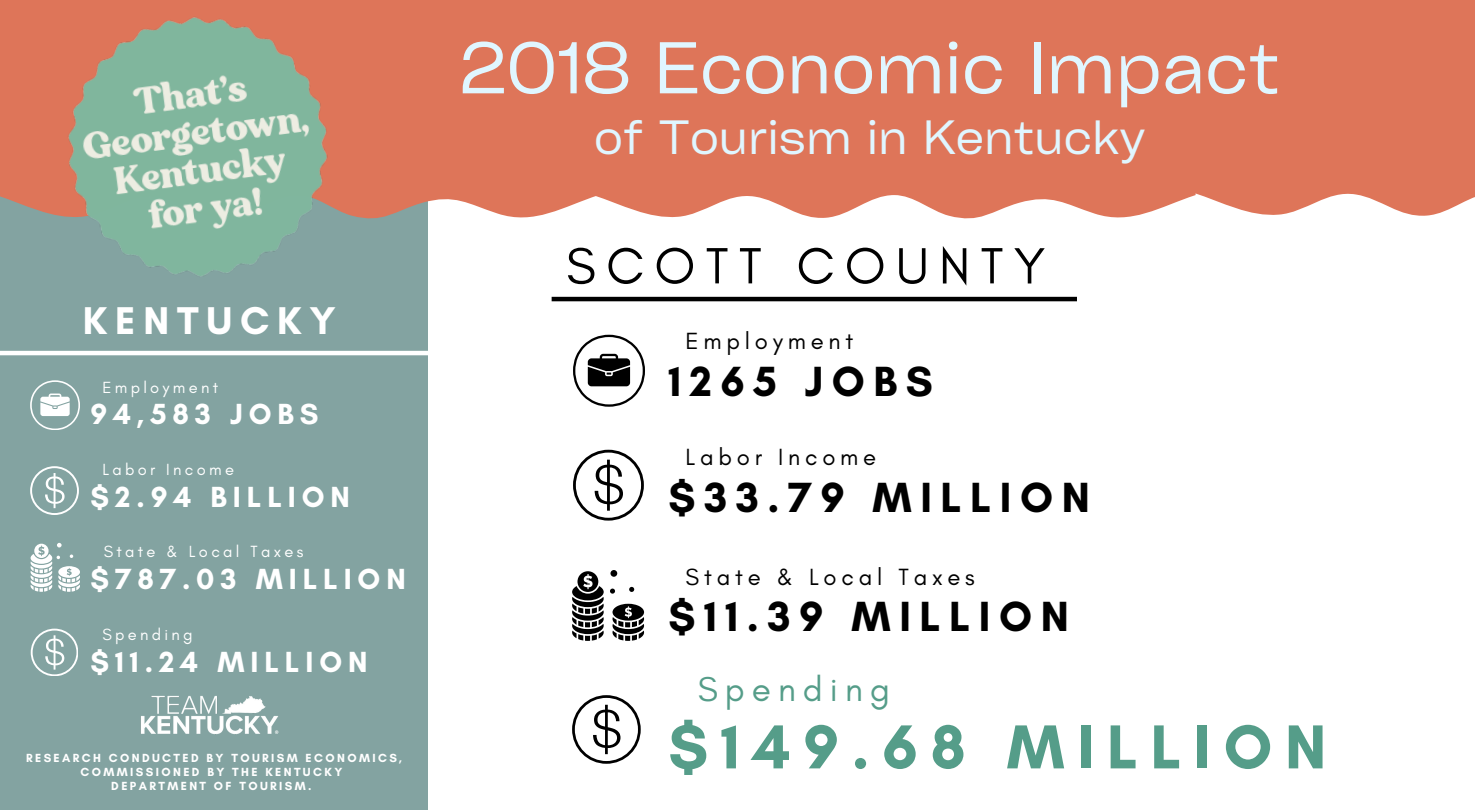
<style>
.page{position:relative;width:1475px;height:810px;background:#fff}
.page>*{position:absolute;margin:0;border:0;box-sizing:border-box;transform-origin:0 0}
.t1{font:70.05px "Cy Grotesk Key";color:#e0f6ff}
.t2{font:700 63.15px "Glacial Indifference";letter-spacing:.2em;color:#559d89}
.t3{font:51.9px "Glacial Indifference";letter-spacing:.2em;color:#000}
.t4{font:46.05px "Cy Grotesk Key";color:#e0f6ff}
.t5{font:700 43.05px "Glacial Indifference";letter-spacing:.2em;color:#000}
.t6{font:700 42.9px "Glacial Indifference";letter-spacing:.2em;color:#000}
.t7{font:700 39.45px "Glacial Indifference";letter-spacing:.2em;color:#fff}
.t8{font:35.1px "Glacial Indifference";letter-spacing:.2em;color:#559d89}
.t9{font:700 29.7px "Glacial Indifference";letter-spacing:.2em;color:#fff}
.t10{font:23.85px "Glacial Indifference";letter-spacing:.2em;color:#000}
.t11{font:16.5px "Glacial Indifference";letter-spacing:.2em;color:#fff}
.t12{font:700 12px/14px "Glacial Indifference";letter-spacing:.2em;color:#fff;text-align:center}
</style>
<div class="page">
<div style="left:599px;top:0;width:595px;height:219px;background:#de7559"></div>
<div style="left:1194px;top:0;width:281px;height:216px;background:#de7559"></div>
<div style="left:0;top:162px;width:428px;height:648px;background:#83a3a1"></div>
<div style="left:0;top:0;width:599px;height:219px;background:#de7559"></div>
<img style="left:37px;top:0;width:326px;height:276px">
<img style="left:140px;top:695px;width:139px;height:40px">
<svg style="left:30px;top:380px;width:50px;height:50px"></svg>
<svg style="left:30px;top:466px;width:49px;height:49px"></svg>
<svg style="left:31px;top:629px;width:47px;height:47px"></svg>
<svg style="left:31px;top:543px;width:49px;height:49px"></svg>
<hr style="left:552px;top:297px;width:525px;height:4px;background:#000">
<svg style="left:573px;top:335px;width:72px;height:72px"></svg>
<svg style="left:573px;top:450px;width:71px;height:71px"></svg>
<svg style="left:572px;top:695px;width:69px;height:69px"></svg>
<svg style="left:629px;top:587px;width:5px;height:5px"></svg>
<svg style="left:610px;top:589px;width:5px;height:5px"></svg>
<div style="left:610px;top:570px;width:7px;height:7px;background:#000;border-radius:50%"></div>
<svg style="left:612px;top:604px;width:32px;height:37px"></svg>
<svg style="left:572px;top:571px;width:32px;height:70px"></svg>
<hr style="left:0;top:351px;width:432px;height:4px;background:#fff">
<p class="t7" style="left:83px;top:296px;width:254px">KENTUCKY</p>
<h4 class="t11" style="left:102px;top:377px;width:117px">Employment</h4>
<h3 class="t9" style="left:91px;top:396px;width:230px">94,583 JOBS</h3>
<p class="t11" style="left:102px;top:459px;width:133px">Labor Income</p>
<p class="t9" style="left:91px;top:479px;width:261px">$2.94 BILLION</p>
<p class="t11" style="left:104px;top:542px;width:201px">State &amp; Local Taxes</p>
<h5 class="t9" style="left:91px;top:561px;width:317px">$787.03 MILLION</h5>
<h5 class="t11" style="left:102px;top:624px;width:92px">Spending</h5>
<p class="t9" style="left:91px;top:644px;width:278px">$11.24 MILLION</p>
<p class="t12" style="left:26px;top:750px;width:378px">RESEARCH CONDUCTED BY TOURISM ECONOMICS,<br>COMMISSIONED BY THE KENTUCKY</p>
<p class="t12" style="left:111px;top:778px;width:202px">DEPARTMENT OF TOURISM.</p>
<p class="t1" style="left:460px;top:23px;width:822px">2018 Economic Impact</p>
<p class="t4" style="left:594px;top:108px;width:553px">of Tourism in Kentucky</p>
<h5 class="t3" style="left:566px;top:234px;width:481px">SCOTT COUNTY</h5>
<p class="t10" style="left:686px;top:327px;width:169px">Employment</p>
<p class="t6" style="left:668px;top:355px;width:266px">1265 JOBS</p>
<p class="t10" style="left:686px;top:442px;width:192px">Labor Income</p>
<h5 class="t5" style="left:668px;top:471px;width:423px">$33.79 MILLION</h5>
<p class="t10" style="left:686px;top:562px;width:291px">State &amp; Local Taxes</p>
<p class="t5" style="left:668px;top:590px;width:402px">$11.39 MILLION</p>
<h6 class="t8" style="left:698px;top:667px;width:194px">Spending</h6>
<h1 class="t2" style="left:668px;top:708px;width:659px">$149.68 MILLION</h1>
</div>
